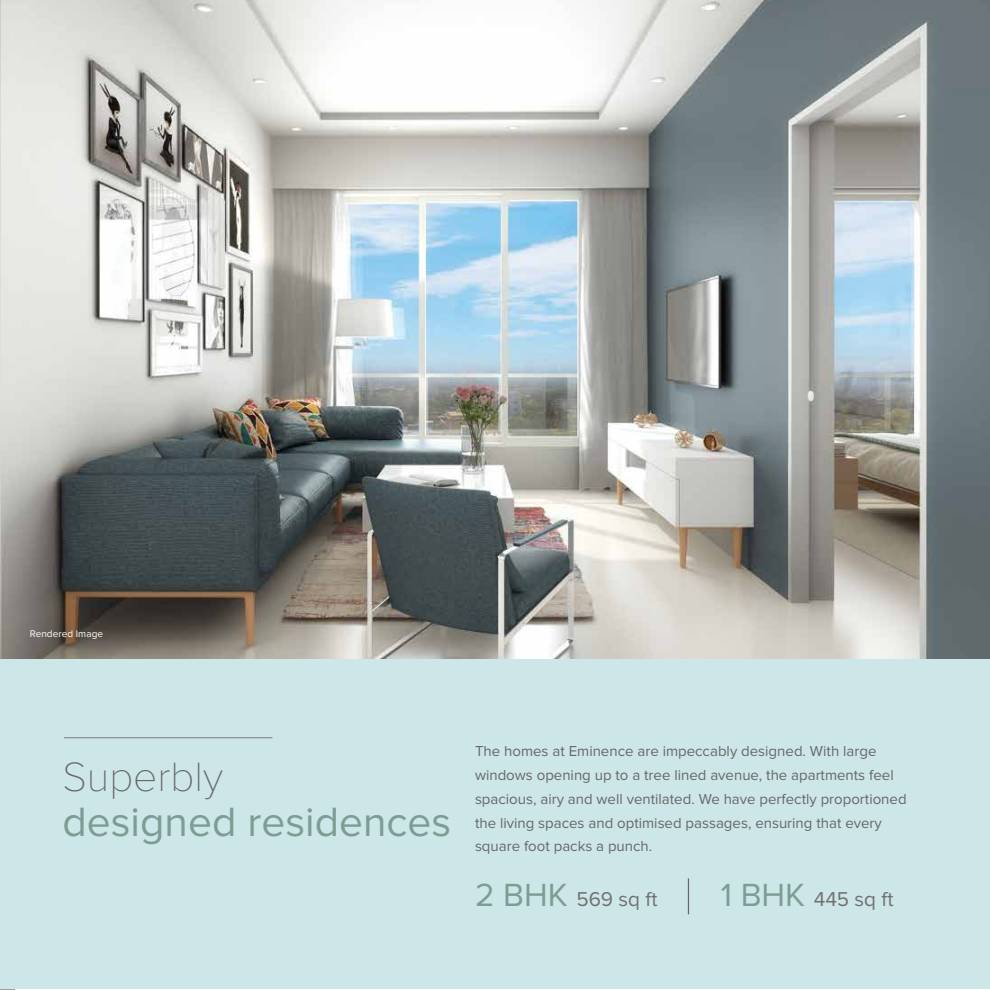
<style>
.page{position:relative;width:990px;height:990px;background:#fff}
.page>*{position:absolute;margin:0;border:0;box-sizing:border-box;transform-origin:0 0}
.t1{font:42.5px "Proxima Nova";color:#7e9c94}
.t2{font:100 42.5px "Proxima Nova T";color:#676767}
.t3{font:20.75px "Proxima Nova";color:#717071}
.t4{font:15px/23.8px "Proxima Nova";color:#676767}
.t5{font:10px "Proxima Nova";letter-spacing:.005em;color:#fff}
.s1{font-size:33.25px;color:#7e9c94}
</style>
<div class="page">
<svg style="left:0;top:989px;width:15px;height:1px"></svg>
<div style="left:0;top:0;width:990px;height:989px;background:#cde7e8"></div>
<img style="left:0;top:0;width:990px;height:659px">
<hr style="left:688px;top:878px;width:1px;height:36px;background:#676767">
<hr style="left:64px;top:737px;width:209px;height:1px;background:#808080">
<p class="t5" style="left:30px;top:629px;width:75px">Rendered Image</p>
<h1 class="t2" style="left:63px;top:753px;width:162px">Superbly</h1>
<h1 class="t1" style="left:63px;top:803px;width:390px">designed residences</h1>
<p class="t4" style="left:475px;top:740px;width:433px">The homes at Eminence are impeccably designed. With large windows opening up to a tree lined avenue, the apartments feel spacious, airy and well ventilated. We have perfectly proportioned the living spaces and optimised passages, ensuring that every square foot packs a punch.</p>
<h2 class="t3" style="left:475px;top:890px;width:184px"><span class="s1">2 BHK</span> 569 sq ft</h2>
<h2 class="t3" style="left:721px;top:890px;width:174px"><span class="s1">1 BHK</span> 445 sq ft</h2>
</div>
